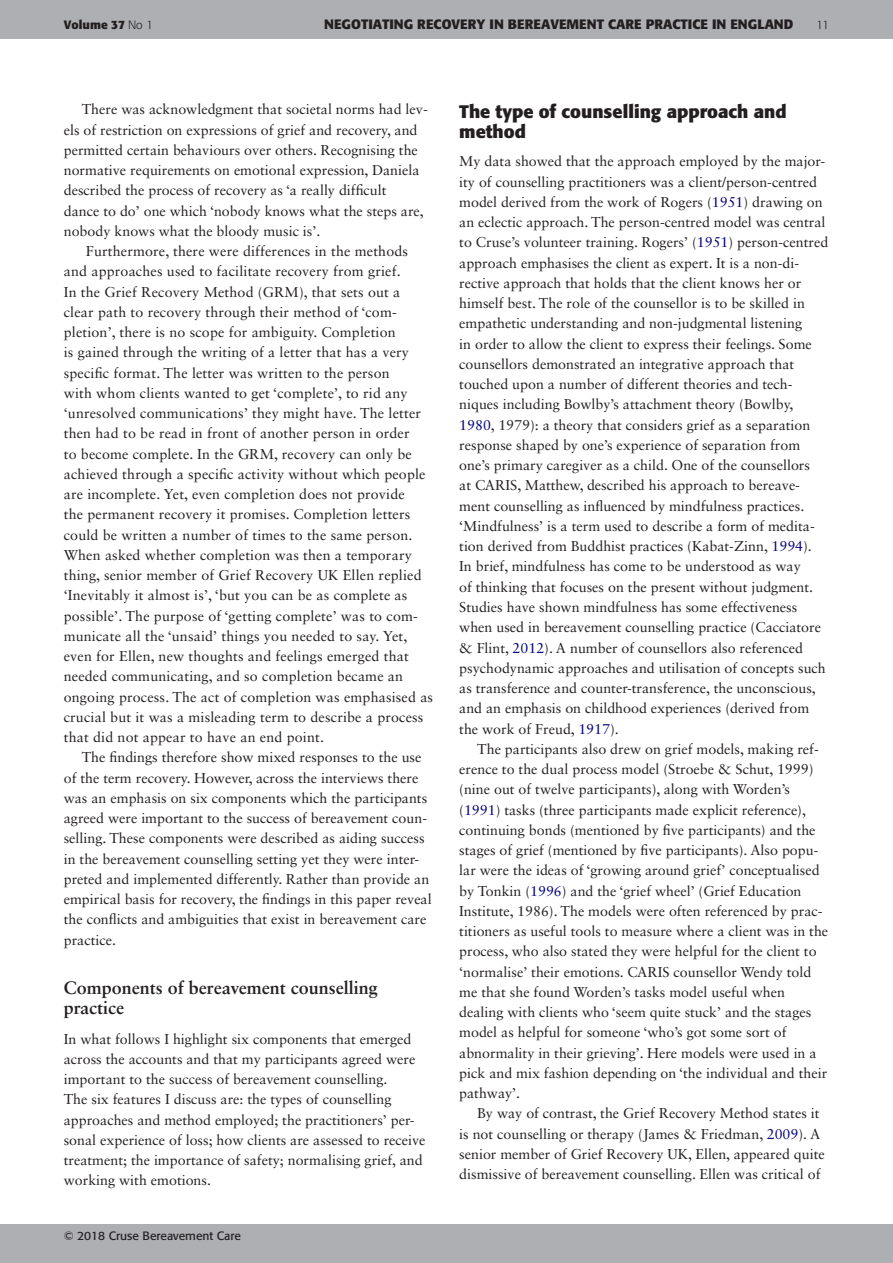
<style>
.page{position:relative;width:893px;height:1263px;background:#fff}
.page>*{position:absolute;margin:0;border:0;box-sizing:border-box;transform-origin:0 0}
.t1{font:700 18px/20.2px "Sabon LT Std";color:#231f20}
.t2{font:700 18px/20.2px "Formata";color:#231f20}
.t3{font:14.25px/20.2px "Sabon LT Std";color:#231f20}
.t4{font:700 13.5px "Formata";color:#231f20}
.t5{font:12px "Formata";color:#231f20}
.t6{font:700 12px "Formata";color:#231f20}
.t7{font:300 12px "Formata";color:#231f20}
.s1{font-weight:300}
.s2{color:#000080}
</style>
<div class="page">
<div style="left:0;top:1225px;width:893px;height:38px;background:#aeafb3"></div>
<div style="left:0;top:0;width:893px;height:38px;background:#aeafb3"></div>
<p class="t6" style="left:64px;top:18px;width:91px">VOLUME 37 <span class="s1">No 1</span></p>
<p class="t4" style="left:324px;top:16px;width:45px">NEGOTIATIN</p>
<p class="t4" style="left:404px;top:16px;width:123px">G RECOVERY IN BEREAVE</p>
<p class="t4" style="left:567px;top:16px;width:22px">MENT</p>
<p class="t4" style="left:608px;top:16px;width:10px">CARE</p>
<p class="t4" style="left:646px;top:16px;width:18px">PRACTICE</p>
<p class="t4" style="left:712px;top:16px;width:55px">IN ENGLAN</p>
<p class="t4" style="left:784px;top:16px;width:11px">D</p>
<p class="t7" style="left:816px;top:18px;width:15px">11</p>
<p class="t3" style="left:64px;top:99px;width:365px;text-indent:18px">There was acknowledgment that societal norms had lev&shy;els of restriction on expressions of grief and recovery, and permitted certain behaviours over others. Recognising the normative requirements on emotional expression, Daniela described the process of recovery as ‘a really difficult<br>dance to do’ one which ‘nobody knows what the steps are, nobody knows what the bloody music is’.</p>
<p class="t3" style="left:64px;top:241px;width:371px;text-indent:22px">Furthermore, there were differences in the methods and approaches used to facilitate recovery from grief.<br>In the Grief Recovery Method (GRM), that sets out a clear path to recovery through their method of ‘com&shy;pletion’, there is no scope for ambiguity. Completion<br>is gained through the writing of a letter that has a very specific format. The letter was written to the person<br>with whom clients wanted to get ‘complete’, to rid any ‘unresolved communications’ they might have. The letter then had to be read in front of another person in order<br>to become complete. In the GRM, recovery can only be achieved through a specific activity without which people are incomplete. Yet, even completion does not provide<br>the permanent recovery it promises. Completion letters could be written a number of times to the same person.<br>When asked whether completion was then a temporary thing, senior member of Grief Recovery UK Ellen replied ‘Inevitably it almost is’, ‘but you can be as complete as possible’. The purpose of ‘getting complete’ was to com&shy;municate all the ‘unsaid’ things you needed to say. Yet, even for Ellen, new thoughts and feelings emerged that needed communicating, and so completion became an ongoing process. The act of completion was emphasised as crucial but it was a misleading term to describe a process that did not appear to have an end point.</p>
<p class="t3" style="left:64px;top:747px;width:369px;text-indent:18px">The findings therefore show mixed responses to the use of the term recovery. However, across the interviews there was an emphasis on six components which the participants agreed were important to the success of bereavement coun&shy;selling. These components were described as aiding success in the bereavement counselling setting yet they were inter&shy;preted and implemented differently. Rather than provide an empirical basis for recovery, the findings in this paper reveal the conflicts and ambiguities that exist in bereavement care practice.</p>
<p class="t1" style="left:64px;top:977px;width:316px">Components of bereavement counselling practice</p>
<p class="t3" style="left:64px;top:1028px;width:363px">In what follows I highlight six components that emerged across the accounts and that my participants agreed were important to the success of bereavement counselling.<br>The six features I discuss are: the types of counselling approaches and method employed; the practitioners’ per&shy;sonal experience of loss; how clients are assessed to receive treatment; the importance of safety; normalising grief, and working with emotions.</p>
<p class="t5" style="left:64px;top:1228px;width:179px">© 2018 Cruse Bereavement Care</p>
<p class="t2" style="left:459px;top:101px;width:329px">THE TYPE OF COUNSELLING APPROACH AND<br>METHOD</p>
<p class="t3" style="left:459px;top:151px;width:370px">My data showed that the approach employed by the major&shy;ity of counselling practitioners was a client/person-centred model derived from the work of Rogers (<span class="s2">1951</span>) drawing on an eclectic approach. The person-centred model was central to Cruse’s volunteer training. Rogers’ (<span class="s2">1951</span>) person-centred approach emphasises the client as expert. It is a non-di&shy;rective approach that holds that the client knows her or himself best. The role of the counsellor is to be skilled in empathetic understanding and non-judgmental listening<br>in order to allow the client to express their feelings. Some counsellors demonstrated an integrative approach that touched upon a number of different theories and tech&shy;niques including Bowlby’s attachment theory (Bowlby, <span class="s2">1980</span>, 1979): a theory that considers grief as a separation response shaped by one’s experience of separation from one’s primary caregiver as a child. One of the counsellors<br>at CARIS, Matthew, described his approach to bereave&shy;ment counselling as influenced by mindfulness practices. ‘Mindfulness’ is a term used to describe a form of medita&shy;tion derived from Buddhist practices (Kabat-Zinn, <span class="s2">1994</span>).<br>In brief, mindfulness has come to be understood as way<br>of thinking that focuses on the present without judgment.<br>Studies have shown mindfulness has some effectiveness when used in bereavement counselling practice (Cacciatore &amp; Flint, <span class="s2">2012</span>). A number of counsellors also referenced psychodynamic approaches and utilisation of concepts such as transference and counter-transference, the unconscious, and an emphasis on childhood experiences (derived from the work of Freud, <span class="s2">1917</span>).</p>
<p class="t3" style="left:459px;top:738px;width:370px;text-indent:18px">The participants also drew on grief models, making ref&shy;erence to the dual process model (Stroebe &amp; Schut, 1999) (nine out of twelve participants), along with Worden’s (<span class="s2">1991</span>) tasks (three participants made explicit reference), continuing bonds (mentioned by five participants) and the stages of grief (mentioned by five participants). Also popu&shy;lar were the ideas of ‘growing around grief’ conceptualised by Tonkin (<span class="s2">1996</span>) and the ‘grief wheel’ (Grief Education Institute, 1986). The models were often referenced by prac&shy;titioners as useful tools to measure where a client was in the process, who also stated they were helpful for the client to ‘normalise’ their emotions. CARIS counsellor Wendy told me that she found Worden’s tasks model useful when dealing with clients who ‘seem quite stuck’ and the stages model as helpful for someone ‘who’s got some sort of abnormality in their grieving’. Here models were used in a pick and mix fashion depending on ‘the individual and their pathway’.</p>
<p class="t3" style="left:459px;top:1103px;width:367px;text-indent:18px">By way of contrast, the Grief Recovery Method states it is not counselling or therapy (James &amp; Friedman, <span class="s2">2009</span>). A senior member of Grief Recovery UK, Ellen, appeared quite dismissive of bereavement counselling. Ellen was critical of</p>
</div>
